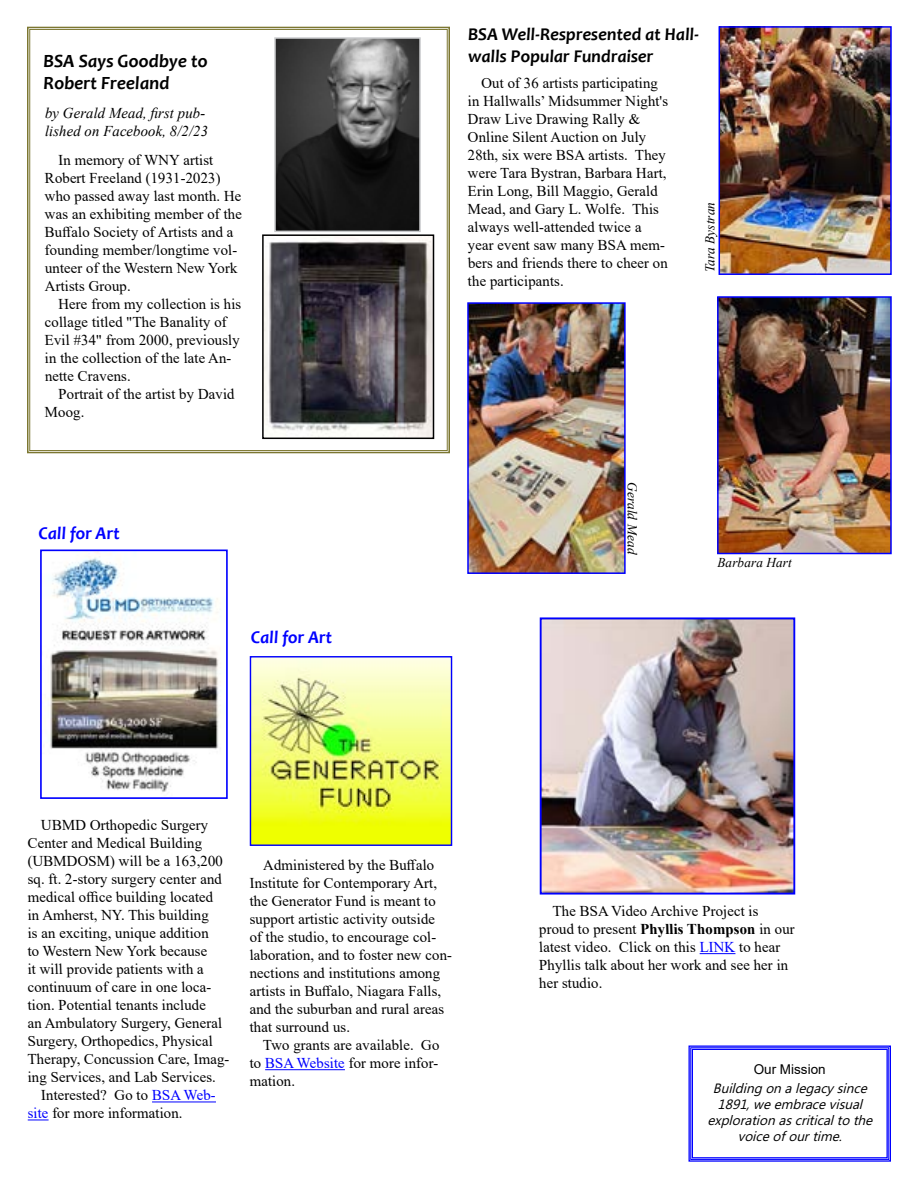
<style>
.page{position:relative;width:918px;height:1188px;background:#fff}
.page>*{position:absolute;margin:0;border:0;box-sizing:border-box;transform-origin:0 0}
.t1{font:italic 700 18.75px/22.5px "Candara";color:#000}
.t2{font:italic 700 18px/21.6px "Candara";color:#000}
.t3{font:italic 700 18px "Candara";color:#00f}
.t4{font:15px/18px "Times New Roman";color:#000}
.t5{font:italic 15px/18px "Times New Roman";color:#000}
.t6{font:italic 13.5px/16.2px "Microsoft Phags Pa";color:#000;text-align:center}
.t7{font:italic 13.5px "Times New Roman";color:#000}
.t8{font:13.5px "Arial";color:#000}
.s1{color:#00f}
.s2{font-weight:700}
</style>
<div class="page">
<img style="left:720px;top:299px;width:169px;height:252px">
<div style="left:717px;top:296px;width:175px;height:258px;border:2px solid #00f"></div>
<img style="left:722px;top:29px;width:167px;height:243px">
<div style="left:719px;top:26px;width:173px;height:249px;border:2px solid #00f"></div>
<img style="left:470px;top:305px;width:153px;height:266px">
<div style="left:467px;top:302px;width:159px;height:272px;border:2px solid #00f"></div>
<svg style="left:27px;top:26px;width:423px;height:428px"></svg>
<img style="left:277px;top:40px;width:141px;height:189px">
<div style="left:274px;top:37px;width:147px;height:195px;border:2px solid #c7c8ca"></div>
<img style="left:265px;top:237px;width:166px;height:199px">
<div style="left:262px;top:234px;width:172px;height:205px;border:2px solid #000"></div>
<img style="left:45px;top:556px;width:175px;height:236px">
<div style="left:40px;top:550px;width:188px;height:249px;border:2px solid #00f"></div>
<img style="left:252px;top:658px;width:198px;height:186px">
<div style="left:250px;top:656px;width:202px;height:190px;border:1px solid #00f"></div>
<hr style="left:152px;top:1102px;width:64px;height:1px;background:#00f">
<svg style="left:28px;top:1120px;width:21px;height:1px"></svg>
<hr style="left:265px;top:1069px;width:80px;height:1px;background:#00f">
<img style="left:543px;top:620px;width:249px;height:272px">
<div style="left:540px;top:617px;width:255px;height:278px;border:2px solid #00f"></div>
<hr style="left:700px;top:953px;width:35px;height:1px;background:#00f">
<svg style="left:688px;top:1045px;width:203px;height:117px"></svg>
<div style="left:690px;top:1047px;width:199px;height:113px;border:1px solid #00f"></div>
<div style="left:692px;top:1049px;width:196px;height:109px;border:1px solid #00f"></div>
<p class="t1" style="left:43px;top:49px;width:167px">BSA Says Goodbye to<br>Robert Freeland</p>
<p class="t5" style="left:45px;top:103px;width:166px">by Gerald Mead, first pub&shy;lished on Facebook, 8/2/23</p>
<p class="t4" style="left:45px;top:150px;width:199px;text-indent:14px">In memory of WNY artist<br>Robert Freeland (1931-2023) who passed away last month. He was an exhibiting member of the<br>Buffalo Society of Artists and a founding member/longtime vol&shy;unteer of the Western New York<br>Artists Group.</p>
<p class="t4" style="left:45px;top:294px;width:199px;text-indent:14px">Here from my collection is his collage titled "The Banality of<br>Evil #34" from 2000, previously in the collection of the late An&shy;nette Cravens.</p>
<p class="t4" style="left:45px;top:384px;width:191px;text-indent:14px">Portrait of the artist by David<br>Moog.</p>
<p class="t3" style="left:39px;top:521px;width:83px">Call for Art</p>
<p class="t3" style="left:251px;top:626px;width:83px">Call for Art</p>
<p class="t2" style="left:468px;top:23px;width:233px">BSA Well-Respresented at Hall&shy;walls Popular Fundraiser</p>
<p class="t4" style="left:468px;top:74px;width:203px;text-indent:14px">Out of 36 artists participating in Hallwalls’ Midsummer Night's<br>Draw Live Drawing Rally &amp;<br>Online Silent Auction on July<br>28th, six were BSA artists. They were Tara Bystran, Barbara Hart,<br>Erin Long, Bill Maggio, Gerald<br>Mead, and Gary L. Wolfe. This always well-attended twice a year event saw many BSA mem&shy;bers and friends there to cheer on the participants.</p>
<p class="t7" style="left:701px;top:272px;width:73px;rotate:-90deg">Tara Bystran</p>
<p class="t7" style="left:642px;top:482px;width:75px;rotate:90deg">Gerald Mead</p>
<p class="t7" style="left:717px;top:553px;width:76px">Barbara Hart</p>
<p class="t4" style="left:41px;top:816px;width:169px">UBMD Orthopedic Surgery</p>
<p class="t4" style="left:28px;top:834px;width:177px">Center and Medical Building</p>
<p class="t4" style="left:28px;top:852px;width:198px">(UBMDOSM) will be a 163,200</p>
<p class="t4" style="left:28px;top:870px;width:196px">sq. ft. 2-story surgery center and</p>
<p class="t4" style="left:28px;top:888px;width:187px">medical office building located</p>
<p class="t4" style="left:28px;top:906px;width:183px">in Amherst, NY. This building</p>
<p class="t4" style="left:28px;top:924px;width:183px">is an exciting, unique addition</p>
<p class="t4" style="left:28px;top:942px;width:182px">to Western New York because</p>
<p class="t4" style="left:28px;top:960px;width:178px">it will provide patients with a</p>
<p class="t4" style="left:28px;top:978px;width:186px">continuum of care in one loca-</p>
<p class="t4" style="left:28px;top:996px;width:181px">tion. Potential tenants include</p>
<p class="t4" style="left:28px;top:1014px;width:197px">an Ambulatory Surgery, General</p>
<p class="t4" style="left:28px;top:1032px;width:188px">Surgery, Orthopedics, Physical</p>
<p class="t4" style="left:28px;top:1050px;width:204px">Therapy, Concussion Care, Imag-</p>
<p class="t4" style="left:28px;top:1068px;width:191px">ing Services, and Lab Services.</p>
<p class="t4" style="left:41px;top:1086px;width:177px">Interested? Go to <span class="s1">BSA Web-</span></p>
<p class="t4" style="left:28px;top:1104px;width:157px"><span class="s1">site</span> for more information.</p>
<p class="t4" style="left:250px;top:856px;width:205px;text-indent:14px">Administered by the Buffalo<br>Institute for Contemporary Art, the Generator Fund is meant to support artistic activity outside<br>of the studio, to encourage col&shy;laboration, and to foster new con&shy;nections and institutions among artists in Buffalo, Niagara Falls, and the suburban and rural areas that surround us.</p>
<p class="t4" style="left:250px;top:1036px;width:192px;text-align:justify;text-indent:14px">Two grants are available. Go to <span class="s1">BSA Website</span> for more infor&shy;mation.</p>
<p class="t4" style="left:539px;top:902px;width:257px;text-indent:14px">The BSA Video Archive Project is proud to present <span class="s2">Phyllis Thompson</span> in our latest video. Click on this <span class="s1">LINK</span> to hear<br>Phyllis talk about her work and see her in her studio.</p>
<p class="t8" style="left:754px;top:1060px;width:74px">Our Mission</p>
<p class="t6" style="left:707px;top:1079px;width:171px">Buildingonalegacy since<br>1891,weembracevisual explorationascriticaltothe voiceofourtime.</p>
</div>
